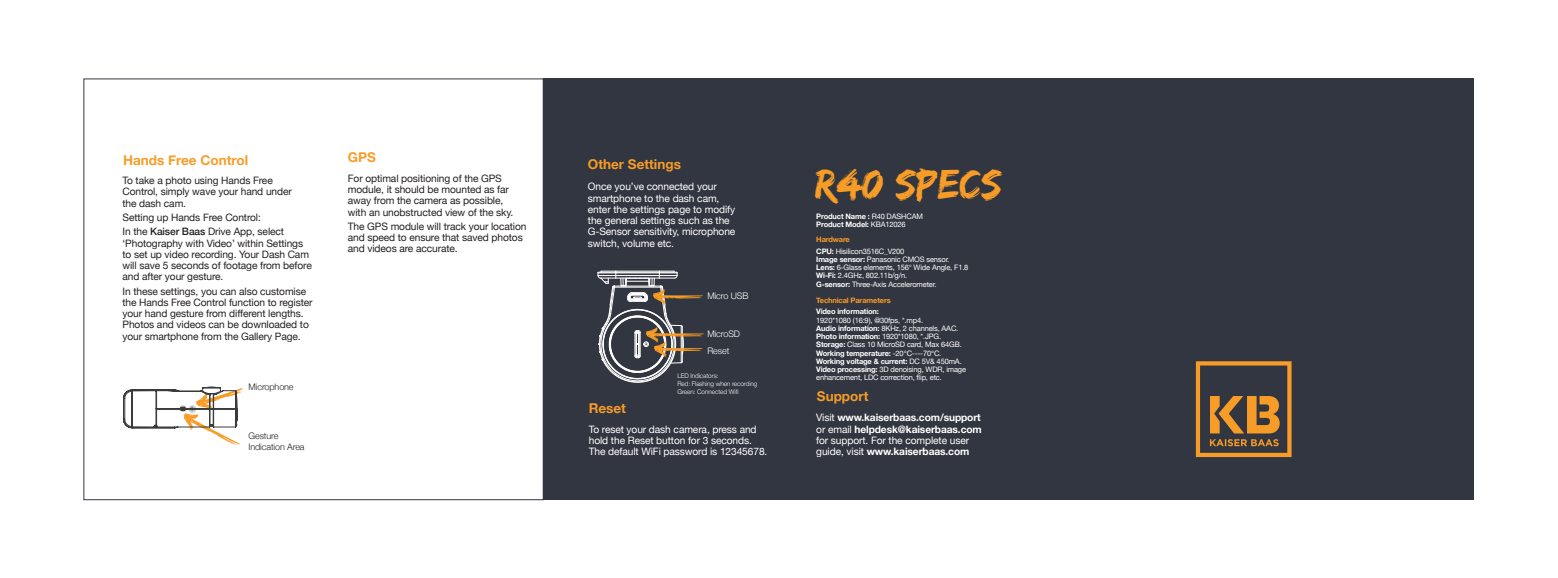
<style>
.page{position:relative;width:1558px;height:578px;background:#fff}
.page>*{position:absolute;margin:0;border:0;box-sizing:border-box;transform-origin:0 0}
.t1{font:43.35px "Edo SZ";color:#f89c28}
.t2{font:700 13.5px "Helvetica Neue";color:#f89c28}
.t3{font:10.2px/11.2px "Helvetica Neue";letter-spacing:-.01em;color:#231f20}
.t4{font:10.2px/11.2px "Helvetica Neue";letter-spacing:-.01em;color:#fff}
.t5{font:700 10.2px/11.2px "Helvetica Neue";letter-spacing:-.01em;color:#fff}
.t6{font:300 9px/11.2px "Helvetica Neue";letter-spacing:-.01em;color:#231f20}
.t7{font:300 9px "Helvetica Neue";letter-spacing:-.01em;color:#fff}
.t8{font:7.5px/8.2px "Helvetica Neue";letter-spacing:-.02em;color:#fff}
.t9{font:700 7.5px/8.2px "Helvetica Neue";letter-spacing:-.02em;color:#fff}
.t10{font:700 7.5px "Helvetica Neue";letter-spacing:-.02em;color:#f89c28}
.t11{font:300 6.45px/8.7px "Helvetica Neue";letter-spacing:-.01em;color:#fff}
.s1{font-weight:500}
.s2{font-weight:400}
.s3{font-weight:700;color:#f89c28}
.s4{font-weight:700}
</style>
<div class="page">
<div style="left:543px;top:78px;width:930px;height:422px;background:#323640"></div>
<svg style="left:1196px;top:361px;width:95px;height:96px"></svg>
<svg style="left:597px;top:271px;width:107px;height:111px"></svg>
<svg style="left:123px;top:386px;width:120px;height:59px"></svg>
<h2 class="t2" style="left:123px;top:149px;width:127px">Hands Free Control</h2>
<p class="t3" style="left:122px;top:175px;width:171px">To take a photo using Hands Free<br>Control, simply wave your hand under the dash cam.</p>
<p class="t3" style="left:122px;top:211px;width:163px;line-height:14.2px">Setting up Hands Free Control:<br>In the <span class="s1">Kaiser Baas</span> Drive App, select</p>
<p class="t3" style="left:122px;top:238px;width:191px">‘Photography with Video’ within Settings to set up video recording. Your Dash Cam will save 5 seconds of footage from before and after your gesture.</p>
<p class="t3" style="left:122px;top:286px;width:192px">In these settings, you can also customise the Hands Free Control function to register your hand gesture from different lengths.<br>Photos and videos can be downloaded to your smartphone from the Gallery Page.</p>
<p class="t6" style="left:248px;top:380px;width:47px">Microphone</p>
<p class="t6" style="left:248px;top:429px;width:58px">Gesture<br>Indication Area</p>
<h2 class="t2" style="left:348px;top:147px;width:30px">GPS</h2>
<p class="t3" style="left:348px;top:173px;width:167px">For optimal positioning of the GPS module, it should be mounted as far away from the camera as possible, with an unobstructed view of the sky.</p>
<p class="t3" style="left:348px;top:221px;width:180px">The GPS module will track your location and speed to ensure that saved photos and videos are accurate.</p>
<h2 class="t2" style="left:588px;top:153px;width:95px">Other Settings</h2>
<p class="t4" style="left:588px;top:181px;width:149px">Once you’ve connected your smartphone to the dash cam, enter the settings page to modify the general settings such as the<br>G-Sensor sensitivity, microphone switch, volume etc.</p>
<p class="t7" style="left:707px;top:288px;width:43px">Micro USB</p>
<p class="t7" style="left:707px;top:326px;width:34px">MicroSD</p>
<p class="t11" style="left:677px;top:370px;width:81px">LED Indicators:<br>Red: Flashing when recording</p>
<p class="t11" style="left:677px;top:387px;width:63px">Green: Connected Wifi</p>
<p class="t7" style="left:707px;top:343px;width:23px">Reset</p>
<h2 class="t2" style="left:589px;top:397px;width:39px">Reset</h2>
<p class="t4" style="left:589px;top:424px;width:180px">To reset your dash camera, press and hold the Reset button for 3 seconds.<br>The default WiFi password is 12345678.</p>
<h1 class="t1" style="left:815px;top:159px;width:189px">R40 SPECS</h1>
<p class="t9" style="left:816px;top:212px;width:108px">Product Name : <span class="s2">R40 DASHCAM<br></span>Product Model: <span class="s2">KBA12026</span></p>
<p class="t8" style="left:816px;top:234px;width:90px;line-height:11.2px"><span class="s3">Hardware<br></span><span class="s4">CPU:</span> Hisilicon3516C_V200</p>
<p class="t8" style="left:816px;top:255px;width:154px"><span class="s4">Image sensor:</span> Panasonic CMOS sensor.<br><span class="s4">Lens:</span> 6-Glass elements, 156° Wide Angle, F1.8<br><span class="s4">Wi-Fi:</span> 2.4GHz, 802.11b/g/n.<br><span class="s4">G-sensor:</span> Three-Axis Accelerometer.</p>
<p class="t10" style="left:816px;top:294px;width:76px">Technical Parameters</p>
<p class="t9" style="left:816px;top:308px;width:64px">Video information:</p>
<p class="t8" style="left:816px;top:316px;width:151px">1920*1080 (16:9), @30fps, *.mp4.<br><span class="s4">Audio information:</span> 8KHz, 2 channels, AAC.<br><span class="s4">Photo information:</span> 1920*1080, *.JPG.<br><span class="s4">Storage:</span> Class 10 MicroSD card, Max 64GB.<br><span class="s4">Working temperature:</span> -20℃----70℃.<br><span class="s4">Working voltage &amp; current:</span> DC 5V&amp; 450mA.<br><span class="s4">Video processing:</span> 3D denoising, WDR, image enhancement, LDC correction, flip, etc.</p>
<h2 class="t2" style="left:817px;top:386px;width:53px">Support</h2>
<p class="t5" style="left:816px;top:412px;width:167px"><span class="s2">Visit</span> www.kaiserbaas.com/support <span class="s2">or email</span> helpdesk@kaiserbaas.com <span class="s2">for support. For the complete user guide, visit</span> www.kaiserbaas.com</p>
</div>
